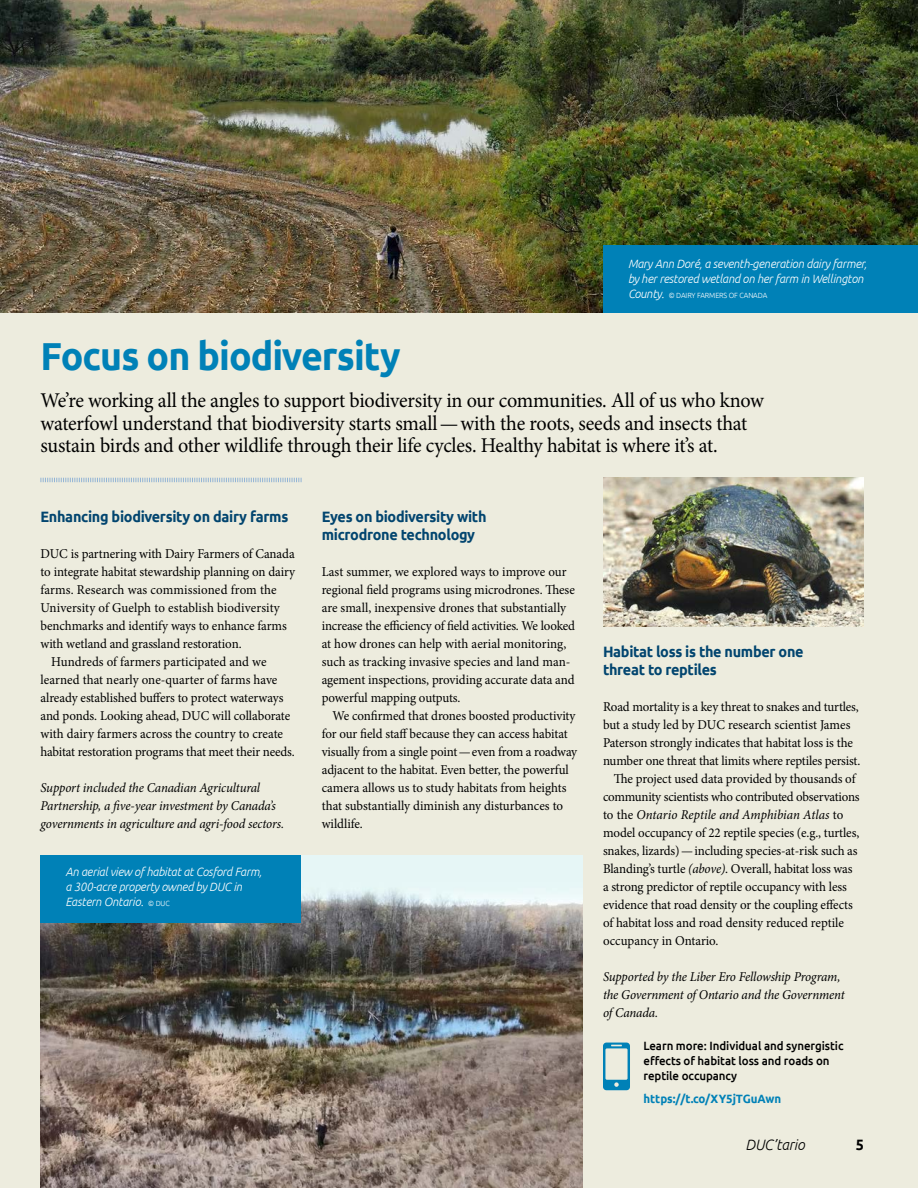
<style>
.page{position:relative;width:918px;height:1188px;background:#edecde}
.page>*{position:absolute;margin:0;border:0;box-sizing:border-box;transform-origin:0 0}
.t1{font:700 39px "Ubuntu";letter-spacing:-.025em;color:#0081b7;scale:.96 1}
.t2{font:21px/22.5px "Minion Pro";letter-spacing:-.01em;color:#000;scale:.96 1}
.t3{font:700 15px/18px "Ubuntu";letter-spacing:-.02em;color:#02456f;scale:.96 1}
.t4{font:italic 300 15px "Ubuntu";letter-spacing:-.01em;color:#000;scale:.96 1}
.t5{font:700 15px "Ubuntu";color:#000;scale:.96 1}
.t6{font:13.5px/18px "Minion Pro";letter-spacing:-.005em;color:#000;scale:.96 1}
.t7{font:italic 13.5px/18px "Minion Pro";letter-spacing:-.01em;color:#000;scale:.96 1}
.t8{font:italic 300 12px/15px "Ubuntu";letter-spacing:-.015em;color:#fff;scale:.96 1}
.t9{font:500 12px/15px "Ubuntu";letter-spacing:-.005em;color:#000;scale:.96 1}
.t10{font:700 12px "Ubuntu";letter-spacing:-.005em;color:#0081b7;scale:.96 1}
.t11{font:300 7.5px "Ubuntu";letter-spacing:-.015em;color:#fff;scale:.96 1}
.s1{font-style:italic;font-size:12px}
.s2{font-style:normal;font-size:7.5px}
.s3{font-style:normal}
.s4{font-style:italic}
</style>
<div class="page">
<svg style="left:603px;top:1043px;width:27px;height:47px"></svg>
<svg style="left:41px;top:478px;width:261px;height:4px"></svg>
<img style="left:0;top:0;width:918px;height:312px">
<div style="left:603px;top:245px;width:315px;height:67px;background:#0081b7"></div>
<img style="left:603px;top:478px;width:261px;height:149px">
<img style="left:40px;top:855px;width:542px;height:333px">
<div style="left:40px;top:855px;width:262px;height:68px;background:#0081b7"></div>
<h1 class="t1" style="left:40px;top:333px;width:376px">Focus on biodiversity</h1>
<p class="t8" style="left:628px;top:256px;width:250px">Mary Ann Doré, a seventh-generation dairy farmer, by her restored wetland on her farm in Wellington</p>
<p class="t11" style="left:628px;top:291px;width:147px"><span class="s1">County.</span> © DAIRY FARMERS OF CANADA</p>
<p class="t2" style="left:40px;top:389px;width:755px">We’re working all the angles to support biodiversity in our communities. All of us who know waterfowl understand that biodiversity starts small—with the roots, seeds and insects that sustain birds and other wildlife through their life cycles. Healthy habitat is where it’s at.</p>
<p class="t3" style="left:40px;top:507px;width:260px">Enhancing biodiversity on dairy farms</p>
<p class="t6" style="left:40px;top:544px;width:266px">DUC is partnering with Dairy Farmers of Canada</p>
<p class="t6" style="left:40px;top:562px;width:267px">to integrate habitat stewardship planning on dairy</p>
<p class="t6" style="left:40px;top:580px;width:248px">farms. Research was commissioned from the</p>
<p class="t6" style="left:40px;top:598px;width:251px">University of Guelph to establish biodiversity</p>
<p class="t6" style="left:40px;top:616px;width:258px">benchmarks and identify ways to enhance farms</p>
<p class="t6" style="left:40px;top:634px;width:211px">with wetland and grassland restoration.</p>
<p class="t6" style="left:51px;top:652px;width:226px">Hundreds of farmers participated and we</p>
<p class="t6" style="left:40px;top:670px;width:248px">learned that nearly one-quarter of farms have</p>
<p class="t6" style="left:40px;top:688px;width:255px">already established buffers to protect waterways</p>
<p class="t6" style="left:40px;top:706px;width:262px">and ponds. Looking ahead, DUC will collaborate</p>
<p class="t6" style="left:40px;top:724px;width:254px">with dairy farmers across the country to create</p>
<p class="t6" style="left:40px;top:742px;width:266px">habitat restoration programs that meet their needs.</p>
<p class="t7" style="left:40px;top:778px;width:255px">Support included the Canadian Agricultural<br>Partnership, a five-year investment by Canada’s governments in agriculture and agri-food sectors.</p>
<p class="t8" style="left:66px;top:864px;width:206px">An aerial view of habitat at Cosford Farm, a 300-acre property owned by DUC in<br>Eastern Ontario. <span class="s2">© DUC</span></p>
<p class="t3" style="left:322px;top:507px;width:173px">Eyes on biodiversity with microdrone technology</p>
<p class="t6" style="left:322px;top:562px;width:265px">Last summer, we explored ways to improve our regional field programs using microdrones. These are small, inexpensive drones that substantially increase the efficiency of field activities. We looked at how drones can help with aerial monitoring, such as tracking invasive species and land man&shy;agement inspections, providing accurate data and powerful mapping outputs.</p>
<p class="t6" style="left:322px;top:706px;width:268px;text-indent:11px">We confirmed that drones boosted productivity for our field staff because they can access habitat visually from a single point—even from a roadway adjacent to the habitat. Even better, the powerful camera allows us to study habitats from heights that substantially diminish any disturbances to wildlife.</p>
<p class="t3" style="left:603px;top:643px;width:211px">Habitat loss is the number one threat to reptiles</p>
<p class="t6" style="left:603px;top:698px;width:268px">Road mortality is a key threat to snakes and turtles,</p>
<p class="t6" style="left:603px;top:716px;width:259px">but a study led by DUC research scientist James</p>
<p class="t6" style="left:603px;top:734px;width:262px">Paterson strongly indicates that habitat loss is the</p>
<p class="t6" style="left:603px;top:752px;width:270px">number one threat that limits where reptiles persist.</p>
<p class="t6" style="left:614px;top:770px;width:253px">The project used data provided by thousands of</p>
<p class="t6" style="left:603px;top:788px;width:269px">community scientists who contributed observations</p>
<p class="t7" style="left:603px;top:806px;width:252px"><span class="s3">to the</span> Ontario Reptile and Amphibian Atlas <span class="s3">to</span></p>
<p class="t6" style="left:603px;top:824px;width:268px">model occupancy of 22 reptile species (e.g., turtles,</p>
<p class="t6" style="left:603px;top:842px;width:267px">snakes, lizards)—including species-at-risk such as</p>
<p class="t6" style="left:603px;top:860px;width:262px">Blanding’s turtle <span class="s4">(above)</span>. Overall, habitat loss was</p>
<p class="t6" style="left:603px;top:878px;width:256px">a strong predictor of reptile occupancy with less</p>
<p class="t6" style="left:603px;top:896px;width:262px">evidence that road density or the coupling effects</p>
<p class="t6" style="left:603px;top:914px;width:253px">of habitat loss and road density reduced reptile</p>
<p class="t6" style="left:603px;top:932px;width:122px">occupancy in Ontario.</p>
<p class="t7" style="left:603px;top:968px;width:253px">Supported by the Liber Ero Fellowship Program, the Government of Ontario and the Government of Canada.</p>
<p class="t9" style="left:644px;top:1038px;width:210px">Learn more: Individual and synergistic effects of habitat loss and roads on reptile occupancy</p>
<p class="t10" style="left:644px;top:1091px;width:145px">https://t.co/XY5jTGuAwn</p>
<p class="t4" style="left:745px;top:1136px;width:63px">DUC’tario</p>
<p class="t5" style="left:856px;top:1136px;width:10px">5</p>
</div>
